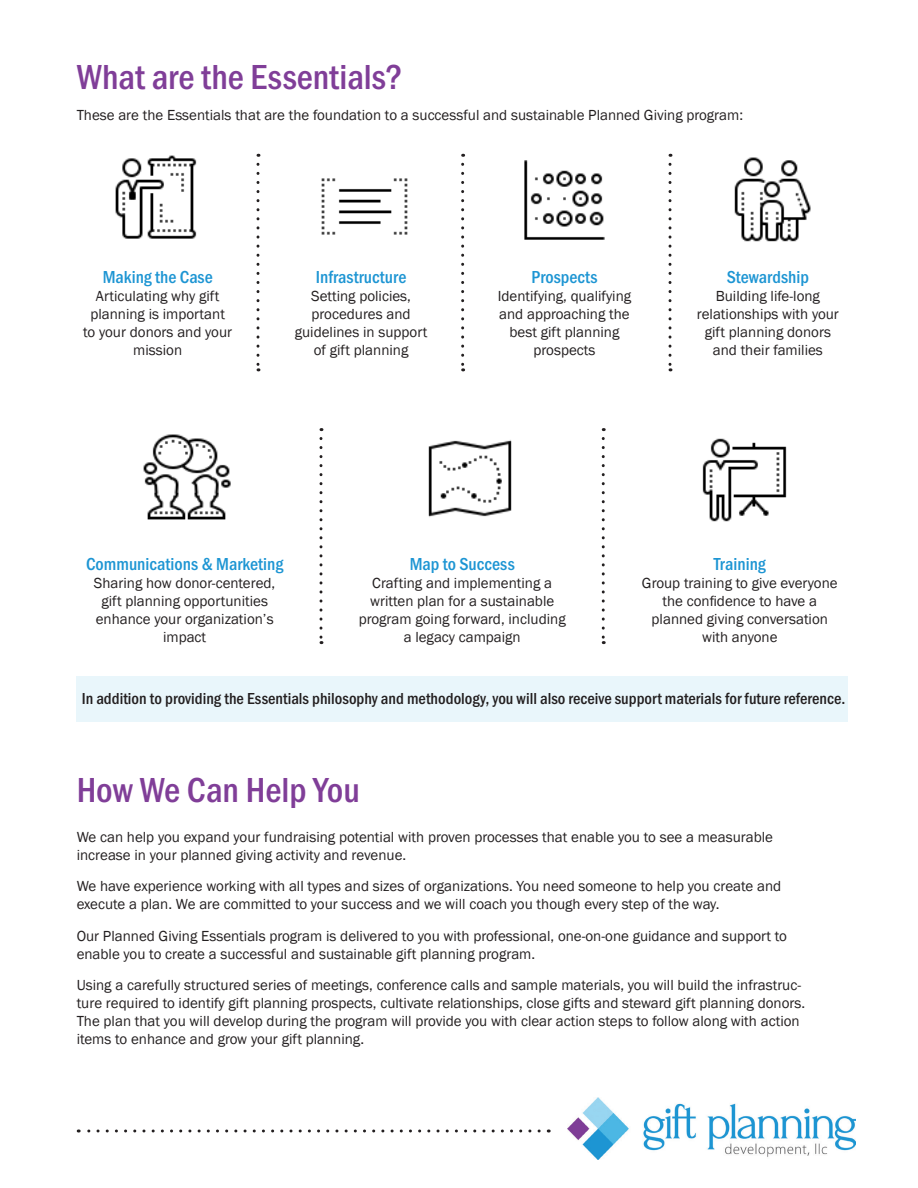
<style>
.page{position:relative;width:918px;height:1188px;background:#fff}
.page>*{position:absolute;margin:0;border:0;box-sizing:border-box;transform-origin:0 0}
.t1{font:500 36px "Franklin Gothic URW Con";color:#803e98}
.t2{font:500 18px "Franklin Gothic URW Con";color:#1d95d3}
.t3{font:500 16.5px "Franklin Gothic URW Con";color:#231f20}
.t4{font:15px/18px "Franklin Gothic";color:#231f20;text-align:center}
</style>
<div class="page">
<div style="left:77px;top:677px;width:771px;height:45px;background:#e9f6fb"></div>
<img style="left:115px;top:155px;width:82px;height:84px">
<img style="left:143px;top:434px;width:88px;height:86px">
<img style="left:321px;top:178px;width:87px;height:57px">
<img style="left:524px;top:160px;width:81px;height:80px">
<img style="left:428px;top:440px;width:84px;height:77px">
<img style="left:734px;top:157px;width:77px;height:85px">
<img style="left:702px;top:438px;width:85px;height:84px">
<svg style="left:256px;top:164px;width:4px;height:207px"></svg>
<svg style="left:461px;top:164px;width:3px;height:207px"></svg>
<svg style="left:669px;top:164px;width:3px;height:207px"></svg>
<svg style="left:602px;top:438px;width:3px;height:206px"></svg>
<svg style="left:320px;top:438px;width:2px;height:206px"></svg>
<svg style="left:78px;top:1130px;width:461px;height:2px"></svg>
<img style="left:567px;top:1098px;width:288px;height:61px">
<p class="t1" style="left:77px;top:53px;width:328px">What are the Essentials?</p>
<p class="t4" style="left:77px;top:107px;width:668px">These are the Essentials that are the foundation to a successful and sustainable Planned Giving program:</p>
<p class="t2" style="left:103px;top:266px;width:111px">Making the Case</p>
<p class="t4" style="left:83px;top:288px;width:150px">Articulating why gift planning is important to your donors and your mission</p>
<p class="t2" style="left:316px;top:266px;width:92px">Infrastructure</p>
<p class="t4" style="left:295px;top:288px;width:134px">Setting policies, procedures and guidelines in support of gift planning</p>
<p class="t2" style="left:531px;top:266px;width:68px">Prospects</p>
<p class="t4" style="left:498px;top:288px;width:135px">Identifying, qualifying and approaching the best gift planning prospects</p>
<p class="t2" style="left:727px;top:266px;width:84px">Stewardship</p>
<p class="t4" style="left:697px;top:288px;width:144px">Building life-long relationships with your gift planning donors and their families</p>
<p class="t2" style="left:86px;top:552px;width:199px">Communications &amp; Marketing</p>
<p class="t4" style="left:94px;top:574px;width:183px">Sharing how donor-centered, gift planning opportunities enhance your organization’s impact</p>
<p class="t2" style="left:410px;top:552px;width:106px">Map to Success</p>
<p class="t4" style="left:359px;top:574px;width:208px">Crafting and implementing a written plan for a sustainable program going forward, including a legacy campaign</p>
<p class="t2" style="left:714px;top:552px;width:53px">Training</p>
<p class="t4" style="left:642px;top:574px;width:197px">Group training to give everyone the confidence to have a planned giving conversation with anyone</p>
<p class="t3" style="left:82px;top:688px;width:765px">In addition to providing the Essentials philosophy and methodology, you will also receive support materials for future reference.</p>
<p class="t1" style="left:77px;top:767px;width:285px">How We Can Help You</p>
<p class="t4" style="left:77px;top:828px;width:698px;text-align:left">We can help you expand your fundraising potential with proven processes that enable you to see a measurable increase in your planned giving activity and revenue.</p>
<p class="t4" style="left:77px;top:878px;width:706px;text-align:left">We have experience working with all types and sizes of organizations. You need someone to help you create and execute a plan. We are committed to your success and we will coach you though every step of the way.</p>
<p class="t4" style="left:77px;top:927px;width:712px;text-align:left">Our Planned Giving Essentials program is delivered to you with professional, one-on-one guidance and support to enable you to create a successful and sustainable gift planning program.</p>
<p class="t4" style="left:77px;top:977px;width:730px;text-align:left">Using a carefully structured series of meetings, conference calls and sample materials, you will build the infrastruc&shy;ture required to identify gift planning prospects, cultivate relationships, close gifts and steward gift planning donors.<br>The plan that you will develop during the program will provide you with clear action steps to follow along with action items to enhance and grow your gift planning.</p>
</div>
